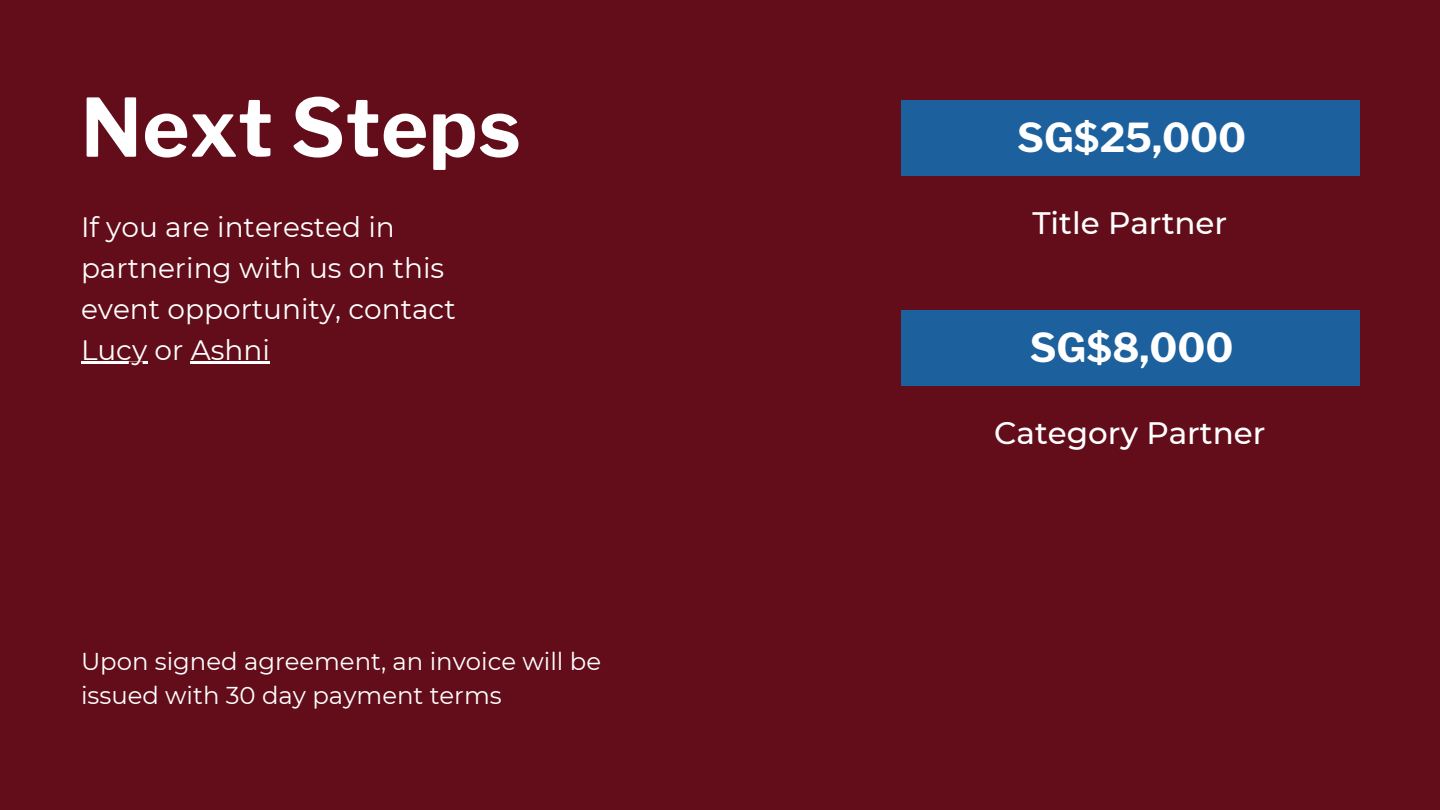
<style>
.page{position:relative;width:1440px;height:810px;background:#630d1a}
.page>*{position:absolute;margin:0;border:0;box-sizing:border-box;transform-origin:0 0}
.t1{font:700 80px "Libre Franklin";letter-spacing:.01em;color:#fff}
.t2{font:700 39.6px "Libre Franklin";color:#fff}
.t3{font:500 31px "Montserrat";color:#fff}
.t4{font:28px/41.2px "Montserrat";color:#fff}
.t5{font:24.3px/33.8px "Montserrat";color:#fff}
</style>
<div class="page">
<hr style="left:81px;top:362px;width:66px;height:2px;background:#fff">
<hr style="left:191px;top:362px;width:79px;height:2px;background:#fff">
<div style="left:901px;top:100px;width:458px;height:76px;background:#1c609e"></div>
<div style="left:901px;top:310px;width:458px;height:76px;background:#1c609e"></div>
<h1 class="t1" style="left:81px;top:79px;width:441px">Next Steps</h1>
<h4 class="t4" style="left:81px;top:206px;width:376px">If you are interested in partnering with us on this event opportunity, contact</h4>
<h2 class="t4" style="left:81px;top:330px;width:190px">Lucy or Ashni</h2>
<h3 class="t5" style="left:81px;top:645px;width:522px">Upon signed agreement, an invoice will be issued with 30 day payment terms</h3>
<h2 class="t2" style="left:1017px;top:114px;width:231px">SG$25,000</h2>
<h3 class="t3" style="left:1032px;top:204px;width:196px">Title Partner</h3>
<h2 class="t2" style="left:1030px;top:324px;width:205px">SG$8,000</h2>
<p class="t3" style="left:994px;top:414px;width:273px">Category Partner</p>
</div>
